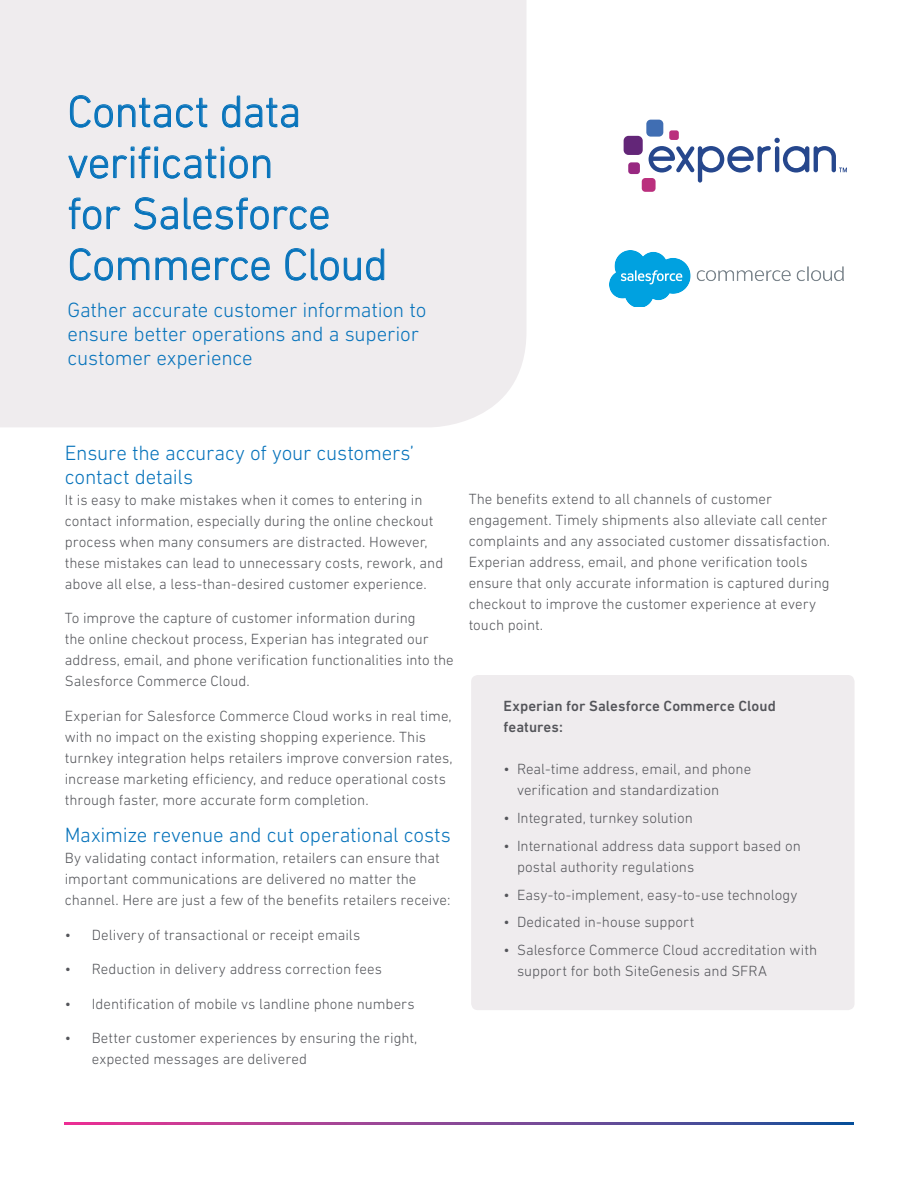
<style>
.page{position:relative;width:918px;height:1188px;background:#fff}
.page>*{position:absolute;margin:0;border:0;box-sizing:border-box;transform-origin:0 0}
.Title_heading_30_34{font:300 45px/51px "DIN Next W1 G";letter-spacing:-.015em;color:#0773bb}
.Title_subheading_14{font:300 21px/24px "DIN Next W1 G";letter-spacing:-.01em;color:#0773bb}
.Headline_14_16{font:300 21px/24px "DIN Next W1 G";letter-spacing:-.01em;color:#0773bb}
.Body_text_10_14{font:300 21px "DIN Next W1 G";letter-spacing:-.01em;color:#0773bb}
.Body_text_10_14-2{font:300 15px/21px "DIN Next W1 G";color:#54555a}
.Subhead_10_14{font:500 15px/21px "DIN Next W1 G";letter-spacing:.005em;color:#54555a}
</style>
<div class="page">
<div style="left:646px;top:120px;width:17px;height:17px;background:#406eb3;border-radius:4px"></div>
<div style="left:624px;top:136px;width:19px;height:19px;background:#632678;border-radius:5px"></div>
<div style="left:628px;top:162px;width:12px;height:12px;background:#982881;border-radius:3px"></div>
<div style="left:642px;top:178px;width:14px;height:14px;background:#ba2f7d;border-radius:4px"></div>
<div style="left:669px;top:130px;width:10px;height:10px;background:#ba2f7d;border-radius:2px"></div>
<svg style="left:649px;top:138px;width:198px;height:45px"></svg>
<hr style="left:65px;top:1123px;width:789px;height:1px;background:#094e99">
<div style="left:0;top:0;width:526px;height:427px;background:#efecee"></div>
<svg style="left:70px;top:95px;width:138px;height:33px;background:#c9d8e5"></svg>
<svg style="left:222px;top:95px;width:76px;height:33px;background:#c1d4e3"></svg>
<svg style="left:68px;top:146px;width:203px;height:33px;background:#c9d8e5"></svg>
<svg style="left:69px;top:197px;width:52px;height:33px;background:#c9d8e5"></svg>
<svg style="left:134px;top:197px;width:44px;height:33px"></svg>
<svg style="left:184px;top:197px;width:145px;height:33px;background:#c7d7e5"></svg>
<svg style="left:70px;top:248px;width:200px;height:33px;background:#cbd9e6"></svg>
<svg style="left:285px;top:248px;width:100px;height:33px;background:#c6d6e5"></svg>
<svg style="left:65px;top:1123px;width:767px;height:1px"></svg>
<img style="left:609px;top:251px;width:234px;height:56px">
<div style="left:471px;top:675px;width:384px;height:335px;background:#efecee;border-radius:7px"></div>
<p class="Title_heading_30_34" style="left:68px;top:85px;width:322px">Contact data verification<br>for Salesforce<br>Commerce Cloud</p>
<p class="Title_subheading_14" style="left:68px;top:298px;width:360px">Gather accurate customer information to ensure better operations and a superior customer experience</p>
<p class="Headline_14_16" style="left:65px;top:440px;width:351px">Ensure the accuracy of your customers’ contact details</p>
<p class="Body_text_10_14-2" style="left:65px;top:489px;width:380px">It is easy to make mistakes when it comes to entering in contact information, especially during the online checkout process when many consumers are distracted. However, these mistakes can lead to unnecessary costs, rework, and above all else, a less-than-desired customer experience.</p>
<p class="Body_text_10_14-2" style="left:65px;top:607px;width:390px">To improve the capture of customer information during<br>the online checkout process, Experian has integrated our address, email, and phone verification functionalities into the Salesforce Commerce Cloud.</p>
<p class="Body_text_10_14-2" style="left:65px;top:705px;width:389px">Experian for Salesforce Commerce Cloud works in real time, with no impact on the existing shopping experience. This turnkey integration helps retailers improve conversion rates, increase marketing efficiency, and reduce operational costs through faster, more accurate form completion.</p>
<p class="Body_text_10_14" style="left:65px;top:823px;width:388px">Maximize revenue and cut operational costs</p>
<p class="Body_text_10_14-2" style="left:65px;top:847px;width:387px">By validating contact information, retailers can ensure that important communications are delivered no matter the channel. Here are just a few of the benefits retailers receive:</p>
<p class="Body_text_10_14-2" style="left:65px;top:924px;width:297px">• Delivery of transactional or receipt emails</p>
<p class="Body_text_10_14-2" style="left:65px;top:958px;width:319px">• Reduction in delivery address correction fees</p>
<p class="Body_text_10_14-2" style="left:65px;top:993px;width:351px">• Identification of mobile vs landline phone numbers</p>
<p class="Body_text_10_14-2" style="left:92px;top:1027px;width:327px;text-indent:-27px">• Better customer experiences by ensuring the right, expected messages are delivered</p>
<p class="Body_text_10_14-2" style="left:469px;top:488px;width:363px">The benefits extend to all channels of customer engagement. Timely shipments also alleviate call center complaints and any associated customer dissatisfaction.<br>Experian address, email, and phone verification tools ensure that only accurate information is captured during checkout to improve the customer experience at every touch point.</p>
<p class="Subhead_10_14" style="left:504px;top:696px;width:274px">Experian for Salesforce Commerce Cloud features:</p>
<p class="Body_text_10_14-2" style="left:517px;top:759px;width:236px;text-indent:-14px">• Real-time address, email, and phone verification and standardization</p>
<p class="Body_text_10_14-2" style="left:504px;top:807px;width:191px">• Integrated, turnkey solution</p>
<p class="Body_text_10_14-2" style="left:517px;top:835px;width:285px;text-indent:-14px">• International address data support based on postal authority regulations</p>
<p class="Body_text_10_14-2" style="left:504px;top:884px;width:295px">• Easy-to-implement, easy-to-use technology</p>
<p class="Body_text_10_14-2" style="left:504px;top:912px;width:192px">• Dedicated in-house support</p>
<p class="Body_text_10_14-2" style="left:517px;top:939px;width:302px;text-indent:-14px">• Salesforce Commerce Cloud accreditation with support for both SiteGenesis and SFRA</p>
</div>
